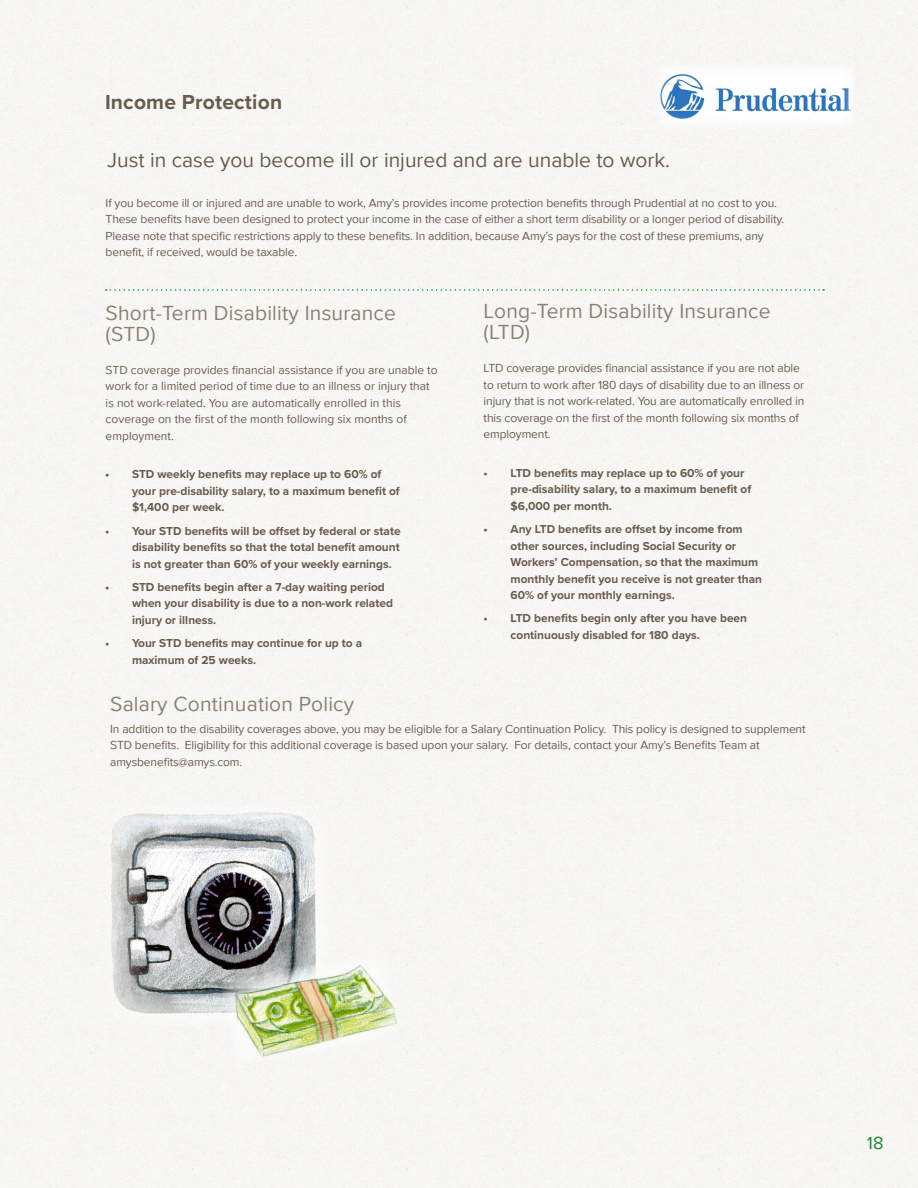
<style>
.page{position:relative;width:918px;height:1188px;background:#f7f6f3}
.page>*{position:absolute;margin:0;border:0;box-sizing:border-box;transform-origin:0 0}
.t1{font:21px/21px "Proxima Nova";letter-spacing:.01em;color:#8c7f73}
.t2{font:21px "Proxima Nova";color:#695b4e}
.t3{font:700 21px "Proxima Nova";letter-spacing:.01em;color:#695b4e}
.t4{font:18px "Proxima Nova";color:#148a39}
.t5{font:12px/16.5px "Proxima Nova";letter-spacing:-.01em;color:#695b4e}
.t6{font:700 12px/16.5px "Proxima Nova";color:#695b4e}
</style>
<div class="page">
<svg style="left:106px;top:127px;width:718px;height:2px"></svg>
<svg style="left:106px;top:289px;width:718px;height:2px"></svg>
<img style="left:656px;top:65px;width:199px;height:62px">
<img style="left:105px;top:802px;width:227px;height:226px">
<img style="left:218px;top:951px;width:186px;height:118px">
<p class="t3" style="left:105px;top:86px;width:179px">Income Protection</p>
<p class="t2" style="left:107px;top:145px;width:564px">Just in case you become ill or injured and are unable to work.</p>
<p class="t5" style="left:106px;top:194px;width:680px">If you become ill or injured and are unable to work, Amy’s provides income protection benefits through Prudential at no cost to you.<br>These benefits have been designed to protect your income in the case of either a short term disability or a longer period of disability.<br>Please note that specific restrictions apply to these benefits. In addition, because Amy’s pays for the cost of these premiums, any benefit, if received, would be taxable.</p>
<p class="t1" style="left:106px;top:301px;width:292px">Short-Term Disability Insurance (STD)</p>
<p class="t5" style="left:106px;top:361px;width:333px">STD coverage provides financial assistance if you are unable to</p>
<p class="t5" style="left:106px;top:377px;width:326px">work for a limited period of time due to an illness or injury that</p>
<p class="t5" style="left:106px;top:394px;width:297px">is not work-related. You are automatically enrolled in this</p>
<p class="t5" style="left:106px;top:410px;width:303px">coverage on the first of the month following six months of employment.</p>
<p class="t6" style="left:132px;top:466px;width:269px;text-indent:-27px">• STD weekly benefits may replace up to 60% of your pre-disability salary, to a maximum benefit of $1,400 per week.</p>
<p class="t6" style="left:132px;top:522px;width:270px;text-align:justify;text-indent:-27px">• Your STD benefits will be offset by federal or state disability benefits so that the total benefit amount is not greater than 60% of your weekly earnings.</p>
<p class="t6" style="left:132px;top:578px;width:262px;text-indent:-27px">• STD benefits begin after a 7-day waiting period when your disability is due to a non-work related injury or illness.</p>
<p class="t6" style="left:132px;top:635px;width:232px;text-indent:-27px">• Your STD benefits may continue for up to a maximum of 25 weeks.</p>
<p class="t1" style="left:110px;top:692px;width:246px">Salary Continuation Policy</p>
<p class="t1" style="left:484px;top:300px;width:289px">Long-Term Disability Insurance (LTD)</p>
<p class="t5" style="left:484px;top:359px;width:322px">LTD coverage provides financial assistance if you are not able to return to work after 180 days of disability due to an illness or injury that is not work-related. You are automatically enrolled in this coverage on the first of the month following six months of employment.</p>
<p class="t6" style="left:511px;top:464px;width:242px;text-indent:-27px">• LTD benefits may replace up to 60% of your pre-disability salary, to a maximum benefit of $6,000 per month.</p>
<p class="t6" style="left:511px;top:521px;width:253px;text-indent:-27px">• Any LTD benefits are offset by income from other sources, including Social Security or Workers’ Compensation, so that the maximum monthly benefit you receive is not greater than 60% of your monthly earnings.</p>
<p class="t6" style="left:511px;top:610px;width:238px;text-indent:-27px">• LTD benefits begin only after you have been continuously disabled for 180 days.</p>
<p class="t5" style="left:110px;top:720px;width:697px">In addition to the disability coverages above, you may be eligible for a Salary Continuation Policy. This policy is designed to supplement<br>STD benefits. Eligibility for this additional coverage is based upon your salary. For details, contact your Amy’s Benefits Team at amysbenefits@amys.com.</p>
<h2 class="t4" style="left:867px;top:1129px;width:18px">18</h2>
</div>
